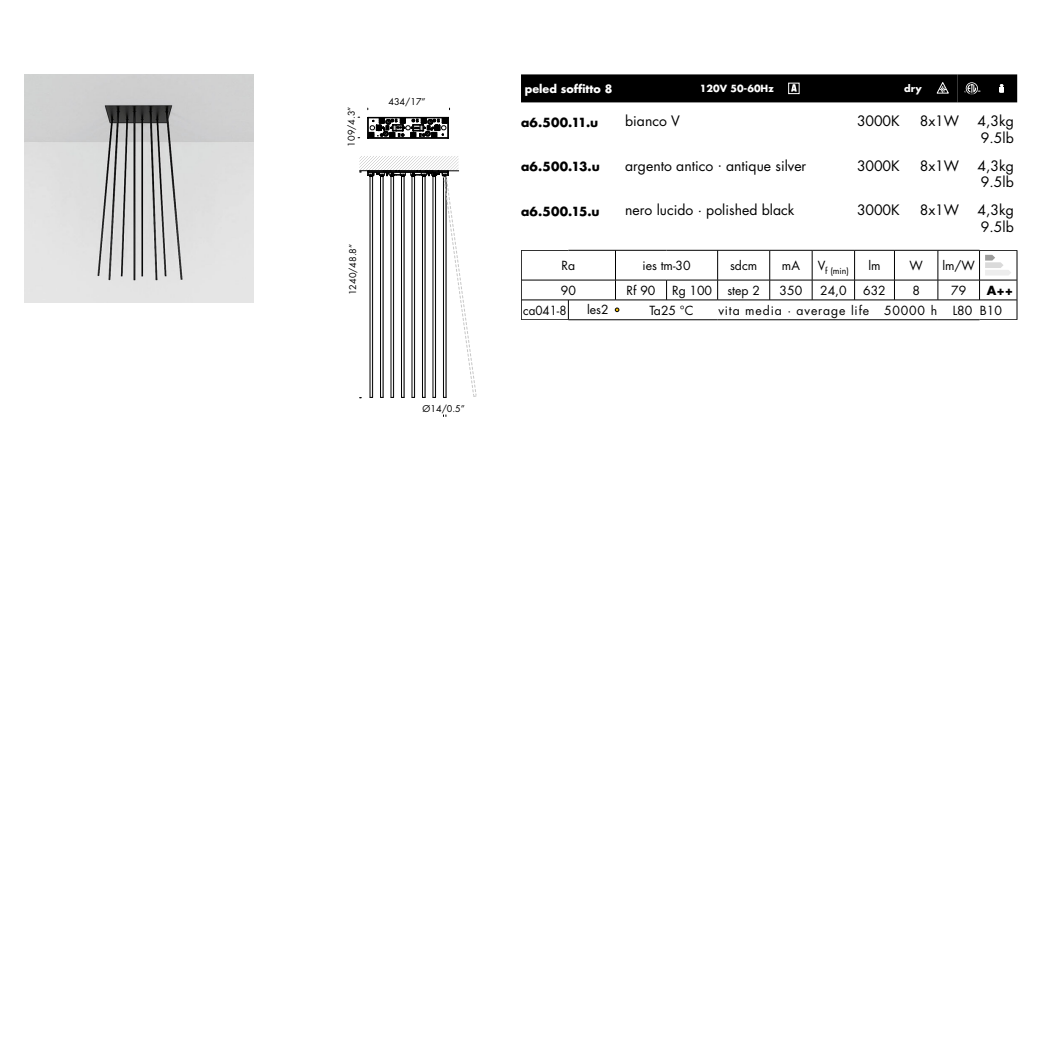
<style>
.page{position:relative;width:1042px;height:1042px;background:#fff}
.page>*{position:absolute;margin:0;border:0;box-sizing:border-box;transform-origin:0 0}
.t1{font:14px/16.8px "Futura Std";color:#000}
.t2{font:12.25px "Futura Std";color:#000}
.t3{font:700 12.25px "Futura Std";letter-spacing:.01em;color:#000}
.t4{font:12.25px "Futura Std";letter-spacing:.07em;color:#000}
.t5{font:12.25px "Futura Std";color:#000;scale:.95 1}
.t6{font:700 11.03px "Futura Std";color:#fff}
.t7{font:700 9.62px "Futura Std";color:#fff}
.t8{font:9.1px "Futura Std";color:#000}
.t9{font:8.75px "Futura Std";color:#000}
.t10{font:700 2.1px "Arial";color:#fff}
.s1{font-family:"Futura BT"}
</style>
<div class="page">
<img style="left:25px;top:74px;width:228px;height:229px">
<svg style="left:367px;top:117px;width:82px;height:22px"></svg>
<svg style="left:359px;top:156px;width:117px;height:242px"></svg>
<div style="left:521px;top:74px;width:496px;height:28px;background:#000"></div>
<hr style="left:521px;top:250px;width:47px;height:1px;background:#000">
<hr style="left:568px;top:250px;width:98px;height:1px;background:#000">
<hr style="left:615px;top:250px;width:1px;height:30px;background:#000">
<hr style="left:666px;top:250px;width:104px;height:1px;background:#000">
<hr style="left:717px;top:250px;width:1px;height:30px;background:#000">
<hr style="left:770px;top:250px;width:42px;height:1px;background:#000">
<hr style="left:769px;top:250px;width:1px;height:30px;background:#000">
<hr style="left:812px;top:250px;width:42px;height:1px;background:#000">
<hr style="left:812px;top:250px;width:1px;height:30px;background:#000">
<hr style="left:854px;top:250px;width:40px;height:1px;background:#000">
<hr style="left:854px;top:250px;width:1px;height:30px;background:#000">
<hr style="left:894px;top:250px;width:44px;height:1px;background:#000">
<hr style="left:894px;top:250px;width:1px;height:30px;background:#000">
<hr style="left:938px;top:250px;width:41px;height:1px;background:#000">
<hr style="left:937px;top:250px;width:1px;height:30px;background:#000">
<hr style="left:979px;top:250px;width:38px;height:1px;background:#000">
<hr style="left:979px;top:250px;width:1px;height:30px;background:#000">
<hr style="left:521px;top:280px;width:145px;height:1px;background:#000">
<svg style="left:615px;top:280px;width:1px;height:20px"></svg>
<hr style="left:666px;top:280px;width:51px;height:1px;background:#000">
<svg style="left:666px;top:280px;width:1px;height:20px"></svg>
<hr style="left:717px;top:280px;width:53px;height:1px;background:#000">
<svg style="left:717px;top:280px;width:1px;height:20px"></svg>
<hr style="left:770px;top:280px;width:42px;height:1px;background:#000">
<svg style="left:769px;top:280px;width:1px;height:20px"></svg>
<hr style="left:812px;top:280px;width:42px;height:1px;background:#000">
<svg style="left:812px;top:280px;width:1px;height:20px"></svg>
<hr style="left:854px;top:280px;width:40px;height:1px;background:#000">
<svg style="left:854px;top:280px;width:1px;height:20px"></svg>
<hr style="left:894px;top:280px;width:44px;height:1px;background:#000">
<svg style="left:894px;top:280px;width:1px;height:20px"></svg>
<hr style="left:938px;top:280px;width:41px;height:1px;background:#000">
<svg style="left:937px;top:280px;width:1px;height:20px"></svg>
<hr style="left:521px;top:300px;width:94px;height:1px;background:#000">
<svg style="left:568px;top:300px;width:1px;height:19px"></svg>
<hr style="left:615px;top:300px;width:102px;height:1px;background:#000">
<hr style="left:938px;top:300px;width:78px;height:1px;background:#000">
<hr style="left:521px;top:319px;width:47px;height:1px;background:#000">
<hr style="left:568px;top:319px;width:149px;height:1px;background:#000">
<hr style="left:938px;top:319px;width:41px;height:1px;background:#000">
<hr style="left:979px;top:319px;width:38px;height:1px;background:#000">
<hr style="left:717px;top:300px;width:221px;height:1px;background:#000">
<hr style="left:717px;top:319px;width:221px;height:1px;background:#000">
<hr style="left:521px;top:250px;width:1px;height:30px;background:#000">
<hr style="left:1016px;top:250px;width:1px;height:30px;background:#000">
<svg style="left:521px;top:280px;width:1px;height:39px"></svg>
<svg style="left:979px;top:255px;width:38px;height:64px"></svg>
<svg style="left:615px;top:308px;width:4px;height:4px"></svg>
<p class="t8" style="left:347px;top:147px;width:42px;rotate:-90deg">109/4.3”</p>
<p class="t8" style="left:388px;top:97px;width:39px">434/17”</p>
<p class="t8" style="left:348px;top:295px;width:53px;rotate:-90deg">1240/48.8”</p>
<p class="t8" style="left:423px;top:404px;width:44px">Ø14/0.5”</p>
<p class="t6" style="left:525px;top:84px;width:89px">peled soffitto 8</p>
<p class="t7" style="left:700px;top:84px;width:75px">120V 50-60Hz</p>
<p class="t7" style="left:904px;top:84px;width:19px">dry</p>
<p class="t10" style="left:977px;top:90px;width:4px">US</p>
<p class="t3" style="left:521px;top:116px;width:79px">a6.500.11.u</p>
<p class="t1" style="left:625px;top:113px;width:56px">bianco V</p>
<p class="t1" style="left:857px;top:113px;width:44px">3000K</p>
<p class="t1" style="left:919px;top:113px;width:41px">8x1W</p>
<p class="t1" style="left:977px;top:113px;width:38px">4,3kg<br>9.5lb</p>
<p class="t3" style="left:521px;top:161px;width:80px">a6.500.13.u</p>
<p class="t1" style="left:625px;top:158px;width:183px">argento antico <span class="s1">∙</span> antique silver</p>
<p class="t1" style="left:857px;top:158px;width:44px">3000K</p>
<p class="t1" style="left:919px;top:158px;width:41px">8x1W</p>
<p class="t1" style="left:977px;top:158px;width:38px">4,3kg<br>9.5lb</p>
<p class="t3" style="left:521px;top:206px;width:80px">a6.500.15.u</p>
<p class="t1" style="left:625px;top:203px;width:171px">nero lucido ∙ polished black</p>
<p class="t1" style="left:857px;top:203px;width:44px">3000K</p>
<p class="t1" style="left:919px;top:203px;width:41px">8x1W</p>
<p class="t1" style="left:977px;top:203px;width:38px">4,3kg<br>9.5lb</p>
<p class="t2" style="left:561px;top:260px;width:15px">Ra</p>
<p class="t2" style="left:642px;top:260px;width:50px">ies tm-30</p>
<p class="t2" style="left:730px;top:260px;width:29px">sdcm</p>
<p class="t2" style="left:782px;top:260px;width:19px">mA</p>
<p class="t9" style="left:817px;top:266px;width:33px"><sup>V</sup>f (min)</p>
<p class="t2" style="left:868px;top:260px;width:14px">lm</p>
<p class="t2" style="left:909px;top:260px;width:15px">W</p>
<p class="t2" style="left:942px;top:260px;width:34px">lm/W</p>
<p class="t2" style="left:561px;top:285px;width:17px">90</p>
<p class="t2" style="left:626px;top:285px;width:30px">Rf 90</p>
<p class="t2" style="left:672px;top:285px;width:89px">Rg 100 step 2</p>
<p class="t2" style="left:779px;top:285px;width:24px">350</p>
<p class="t2" style="left:820px;top:285px;width:28px">24,0</p>
<p class="t2" style="left:863px;top:285px;width:24px">632</p>
<p class="t2" style="left:912px;top:285px;width:9px">8</p>
<p class="t2" style="left:951px;top:285px;width:17px">79</p>
<p class="t3" style="left:987px;top:285px;width:28px">A++</p>
<p class="t5" style="left:523px;top:305px;width:47px">ca041-8</p>
<p class="t2" style="left:587px;top:304px;width:23px">les2</p>
<p class="t2" style="left:649px;top:305px;width:46px">Ta25 °C</p>
<p class="t4" style="left:718px;top:305px;width:220px">vita media · average life 50000 h</p>
<p class="t2" style="left:952px;top:305px;width:51px">L80 B10</p>
</div>
